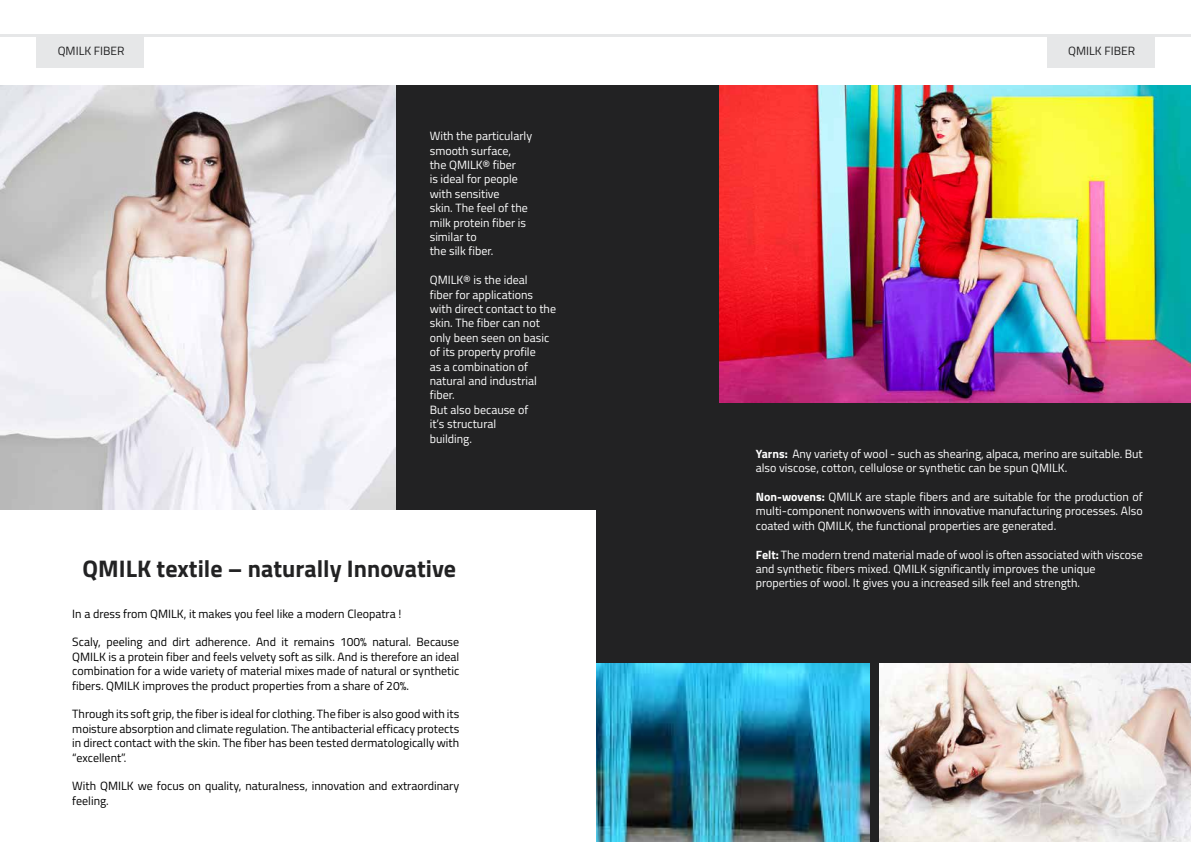
<style>
.page{position:relative;width:1191px;height:842px;background:#fff}
.page>*{position:absolute;margin:0;border:0;box-sizing:border-box;transform-origin:0 0}
.t1{font:700 24px "Titillium";color:#222223}
.t2{font:12px/14.4px "Titillium";color:#fff}
.t3{font:12px/14.4px "Titillium";color:#000;text-align:justify}
.t4{font:12px "Titillium";color:#222223}
.s1{font-weight:700}
</style>
<div class="page">
<div style="left:1047px;top:36px;width:108px;height:31px;background:#e6e7e8"></div>
<hr style="left:0;top:34px;width:595px;height:3px;background:#e6e7e8">
<div style="left:36px;top:36px;width:108px;height:31px;background:#e6e7e8"></div>
<hr style="left:595px;top:34px;width:596px;height:3px;background:#e6e7e8">
<div style="left:391px;top:85px;width:800px;height:425px;background:#222223"></div>
<div style="left:595px;top:499px;width:596px;height:343px;background:#222223"></div>
<img style="left:879px;top:663px;width:312px;height:179px">
<img style="left:595px;top:663px;width:275px;height:179px">
<img style="left:719px;top:85px;width:472px;height:318px">
<img style="left:1px;top:86px;width:394px;height:424px">
<p class="t4" style="left:58px;top:42px;width:68px">QMILK FIBER</p>
<p class="t4" style="left:1068px;top:42px;width:68px">QMILK FIBER</p>
<p class="t2" style="left:430px;top:128px;width:104px">With the particularly smooth surface,<br>the QMILK® fiber<br>is ideal for people with sensitive<br>skin. The feel of the milk protein fiber is similar to<br>the silk fiber.</p>
<p class="t2" style="left:430px;top:272px;width:128px">QMILK® is the ideal<br>fiber for applications with direct contact to the skin. The fiber can not only been seen on basic of its property profile<br>as a combination of natural and industrial fiber.<br>But also because of<br>it’s structural<br>building.</p>
<h1 class="t1" style="left:83px;top:550px;width:375px">QMILK textile – naturally Innovative</h1>
<p class="t3" style="left:72px;top:605px;width:330px">In a dress from QMILK, it makes you feel like a modern Cleopatra !</p>
<p class="t3" style="left:72px;top:634px;width:388px">Scaly, peeling and dirt adherence. And it remains 100% natural. Because QMILK is a protein fiber and feels velvety soft as silk. And is therefore an ideal combination for a wide variety of material mixes made of natural or synthetic fibers. QMILK improves the product properties from a share of 20%.</p>
<p class="t3" style="left:72px;top:706px;width:388px">Through its soft grip, the fiber is ideal for clothing. The fiber is also good with its moisture absorption and climate regulation. The antibacterial efficacy protects in direct contact with the skin. The fiber has been tested dermatologically with “excellent”.</p>
<p class="t3" style="left:72px;top:778px;width:388px">With QMILK we focus on quality, naturalness, innovation and extraordinary feeling.</p>
<p class="t2" style="left:756px;top:446px;width:388px"><span class="s1">Yarns:</span> Any variety of wool - such as shearing, alpaca, merino are suitable. But also viscose, cotton, cellulose or synthetic can be spun QMILK.</p>
<p class="t2" style="left:756px;top:489px;width:388px;text-align:justify"><span class="s1">Non-wovens:</span> QMILK are staple fibers and are suitable for the production of multi-component nonwovens with innovative manufacturing processes. Also coated with QMILK, the functional properties are generated.</p>
<p class="t2" style="left:756px;top:546px;width:388px"><span class="s1">Felt:</span> The modern trend material made of wool is often associated with viscose and synthetic fibers mixed. QMILK significantly improves the unique properties of wool. It gives you a increased silk feel and strength.</p>
</div>
